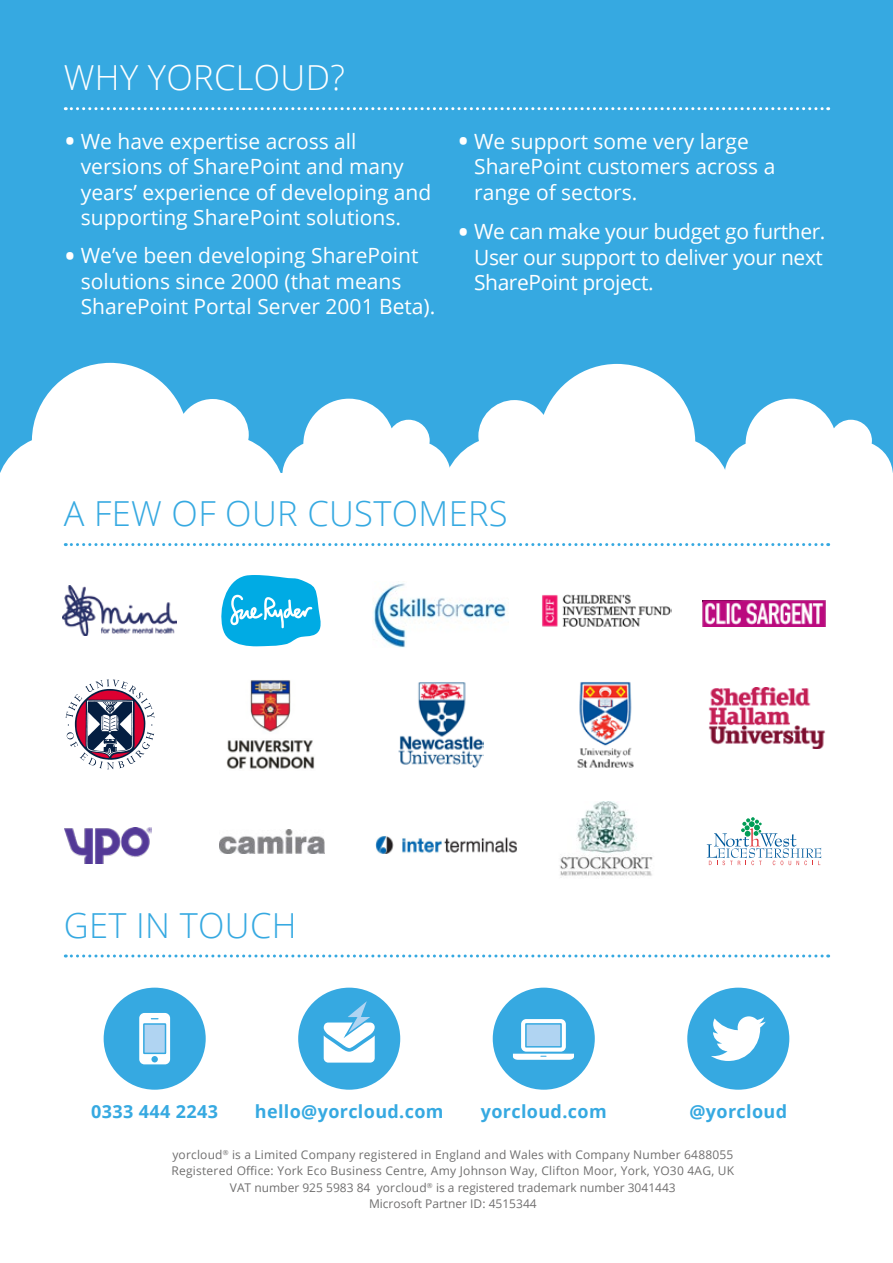
<style>
.page{position:relative;width:893px;height:1263px;background:#fff}
.page>*{position:absolute;margin:0;border:0;box-sizing:border-box;transform-origin:0 0}
.t1{font:300 34.5px "Open Sans";letter-spacing:.01em;color:#36a9e1}
.t2{font:300 34.5px "Open Sans";letter-spacing:.01em;color:#fff}
.t3{font:21px/25.5px "Open Sans";color:#fff}
.t4{font:21px/25.5px "Open Sans";letter-spacing:-.02em;color:#fff}
.t5{font:700 18px "Open Sans";letter-spacing:.02em;color:#36a9e1}
.t6{font:12px/16.5px "Open Sans";letter-spacing:.015em;color:#706f6f;text-align:center}
.s1{font-size:33px}
</style>
<div class="page">
<div style="left:0;top:0;width:893px;height:472px;background:#36a9e1"></div>
<svg style="left:451px;top:364px;width:273px;height:108px;fill:#fff"></svg>
<svg style="left:285px;top:399px;width:166px;height:73px"></svg>
<svg style="left:724px;top:399px;width:169px;height:74px"></svg>
<svg style="left:0;top:363px;width:285px;height:184px;fill:#fff"></svg>
<img style="left:542px;top:594px;width:129px;height:33px">
<img style="left:398px;top:682px;width:85px;height:85px">
<img style="left:577px;top:682px;width:57px;height:86px">
<img style="left:64px;top:827px;width:88px;height:37px">
<img style="left:559px;top:801px;width:94px;height:75px">
<svg style="left:707px;top:817px;width:114px;height:48px"></svg>
<img style="left:220px;top:829px;width:104px;height:24px">
<img style="left:375px;top:836px;width:142px;height:17px">
<svg style="left:65px;top:107px;width:764px;height:3px"></svg>
<svg style="left:65px;top:543px;width:764px;height:3px"></svg>
<div style="left:298px;top:988px;width:102px;height:102px;background:#36a9e1;border-radius:50%"></div>
<div style="left:104px;top:988px;width:102px;height:102px;background:#36a9e1;border-radius:50%"></div>
<svg style="left:139px;top:1013px;width:31px;height:51px"></svg>
<div style="left:493px;top:988px;width:102px;height:102px;background:#36a9e1;border-radius:50%"></div>
<svg style="left:513px;top:1019px;width:61px;height:41px"></svg>
<div style="left:687px;top:988px;width:102px;height:102px;background:#36a9e1;border-radius:50%"></div>
<svg style="left:711px;top:1016px;width:55px;height:45px"></svg>
<div style="left:144px;top:1024px;width:21px;height:29px;background:#b0d4f2"></div>
<div style="left:143px;top:1023px;width:23px;height:31px;border:2px solid #36a9e1"></div>
<div style="left:526px;top:1024px;width:35px;height:23px;background:#b0d4f2"></div>
<div style="left:525px;top:1023px;width:37px;height:24px;border:2px solid #36a9e1"></div>
<svg style="left:324px;top:994px;width:53px;height:68px"></svg>
<svg style="left:65px;top:954px;width:764px;height:3px"></svg>
<svg style="left:221px;top:575px;width:100px;height:71px"></svg>
<img style="left:63px;top:586px;width:114px;height:50px">
<img style="left:373px;top:583px;width:133px;height:65px">
<svg style="left:65px;top:679px;width:90px;height:90px"></svg>
<img style="left:226px;top:680px;width:89px;height:89px">
<img style="left:703px;top:601px;width:122px;height:26px">
<img style="left:708px;top:687px;width:118px;height:62px">
<h1 class="t2" style="left:64px;top:54px;width:283px">WHY YORCLOUD?</h1>
<p class="t3" style="left:81px;top:128px;width:352px;text-indent:-17px"><span class="s1">•</span> We have expertise across all versions of SharePoint and many years’ experience of developing and supporting SharePoint solutions.</p>
<p class="t3" style="left:81px;top:242px;width:356px;text-indent:-17px"><span class="s1">•</span> We’ve been developing SharePoint solutions since 2000 (that means<br>SharePoint Portal Server 2001 Beta).</p>
<p class="t3" style="left:474px;top:128px;width:303px;text-indent:-17px"><span class="s1">•</span> We support some very large<br>SharePoint customers across a range of sectors.</p>
<p class="t4" style="left:474px;top:218px;width:353px;text-indent:-17px"><span class="s1">•</span> We can make your budget go further.<br>User our support to deliver your next<br>SharePoint project.</p>
<h1 class="t1" style="left:64px;top:490px;width:445px">A FEW OF OUR CUSTOMERS</h1>
<h1 class="t1" style="left:64px;top:901px;width:234px">GET IN TOUCH</h1>
<p class="t5" style="left:91px;top:1099px;width:128px">0333 444 2243</p>
<p class="t5" style="left:255px;top:1099px;width:190px">hello@yorcloud.com</p>
<p class="t5" style="left:481px;top:1099px;width:127px">yorcloud.com</p>
<p class="t5" style="left:689px;top:1099px;width:99px">@yorcloud</p>
<p class="t6" style="left:171px;top:1146px;width:564px">yorcloud<sup>®</sup> is a Limited Company registered in England and Wales with Company Number 6488055<br>Registered Office: York Eco Business Centre, Amy Johnson Way, Clifton Moor, York, YO30 4AG, UK VAT number 925 5983 84 yorcloud<sup>®</sup> is a registered trademark number 3041443<br>Microsoft Partner ID: 4515344</p>
</div>
